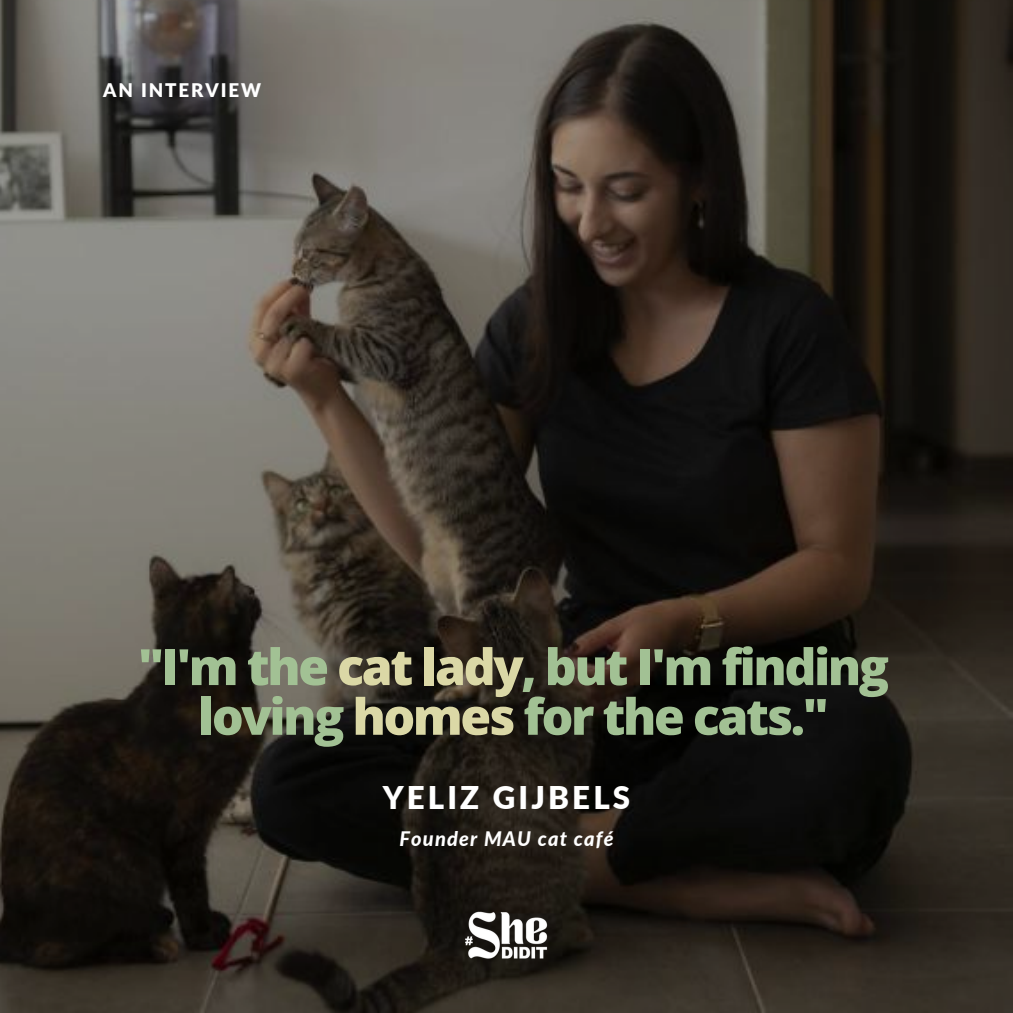
<style>
.page{position:relative;width:1013px;height:1013px;background:#fff}
.page>*{position:absolute;margin:0;border:0;box-sizing:border-box;transform-origin:0 0}
.t1{font:800 50px/49.8px "Open Sans";letter-spacing:-.05em;color:#a2c194;text-align:center}
.t2{font:900 31.25px "Lato";letter-spacing:.1em;color:#fff}
.t3{font:italic 800 20px "Lato";letter-spacing:.06em;color:#fff}
.t4{font:900 18.75px "Lato";letter-spacing:.1em;color:#fff}
.s1{color:#dbd8a6}
</style>
<div class="page">
<img style="left:0;top:0;width:1012px;height:1012px">
<img style="left:462px;top:911px;width:88px;height:47px">
<p class="t4" style="left:103px;top:78px;width:159px">AN INTERVIEW</p>
<p class="t1" style="left:138px;top:640px;width:752px">"I'm the <span class="s1">cat lady</span>, but I'm finding loving <span class="s1">homes</span> for the cats."</p>
<p class="t2" style="left:383px;top:777px;width:249px">YELIZ GIJBELS</p>
<p class="t3" style="left:399px;top:825px;width:216px">Founder MAU cat café</p>
</div>
